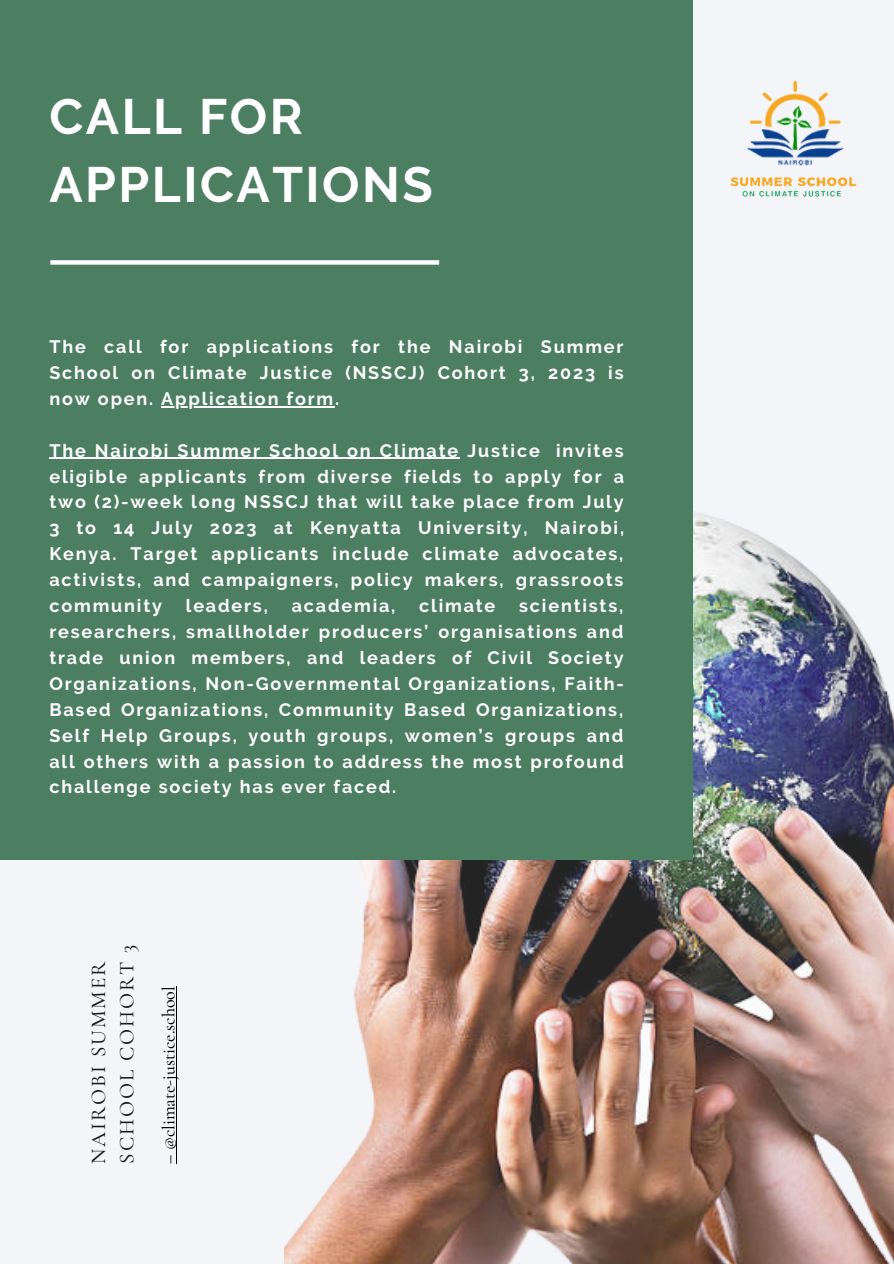
<style>
.page{position:relative;width:894px;height:1264px;background:#fff}
.page>*{position:absolute;margin:0;border:0;box-sizing:border-box;transform-origin:0 0}
.t1{font:700 49.5px/67.5px "Raleway";letter-spacing:.05em;color:#fff}
.t2{font:500 21px/28.2px "Cormorant Garamond";letter-spacing:.09em;color:#1b1b1a}
.t3{font:700 18px/26px "Raleway";letter-spacing:.1em;color:#fff;text-align:justify}
.t4{font:500 18px "Cormorant Garamond";color:#000}
</style>
<div class="page">
<div style="left:0;top:0;width:893px;height:1263px;background:#f3f5f9"></div>
<img style="left:285px;top:454px;width:608px;height:809px">
<div style="left:0;top:0;width:691px;height:859px;background:#4c7e62"></div>
<img style="left:730px;top:80px;width:127px;height:117px">
<hr style="left:176px;top:986px;width:1px;height:178px;background:#000">
<hr style="left:161px;top:406px;width:174px;height:1px;background:#fff">
<hr style="left:49px;top:458px;width:411px;height:1px;background:#fff">
<div style="left:50px;top:260px;width:389px;height:5px;background:#fff"></div>
<h1 class="t1" style="left:49px;top:83px;width:385px">CALL FOR<br>APPLICATIONS</h1>
<p class="t3" style="left:49px;top:333px;width:575px">The call for applications for the Nairobi Summer School on Climate Justice (NSSCJ) Cohort 3, 2023 is now open. Application form.</p>
<p class="t3" style="left:49px;top:437px;width:576px">The Nairobi Summer School on Climate Justice invites eligible applicants from diverse fields to apply for a two (2)-week long NSSCJ that will take place from July 3 to 14 July 2023 at Kenyatta University, Nairobi, Kenya. Target applicants include climate advocates, activists, and campaigners, policy makers, grassroots community</p>
<p class="t3" style="left:49px;top:592px;width:576px;text-indent:469px">scientists, researchers, smallholder producers’ organisations and trade union members, and leaders of Civil Society Organizations, Non-Governmental Organizations, Faith-Based Organizations, Community Based Organizations, Self Help Groups, youth groups, women’s groups and all others with a passion to address the most profound challenge society has ever faced.</p>
<p class="t3" style="left:186px;top:592px;width:84px">leaders,</p>
<p class="t3" style="left:291px;top:592px;width:105px">academia,</p>
<p class="t3" style="left:419px;top:592px;width:78px">climate</p>
<p class="t2" style="left:84px;top:1163px;width:220px;rotate:-90deg">NAIROBI SUMMER<br>SCHOOL COHORT 3</p>
<p class="t4" style="left:158px;top:1163px;width:179px;rotate:-90deg">– @climate-justice.school</p>
</div>
